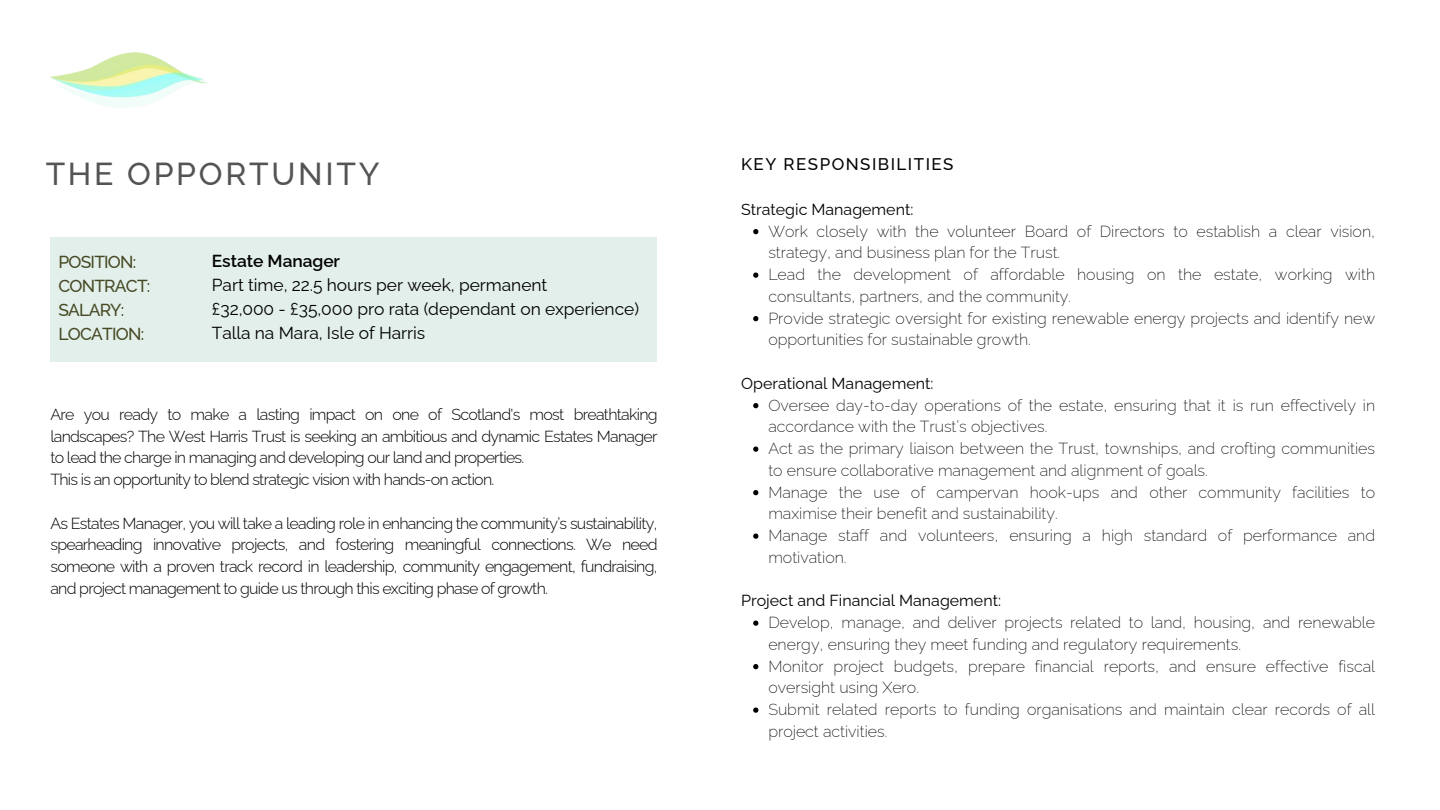
<style>
.page{position:relative;width:1440px;height:810px;background:#fff}
.page>*{position:absolute;margin:0;border:0;box-sizing:border-box;transform-origin:0 0}
.t1{font:500 31.8px "Raleway";letter-spacing:.085em;color:#545454}
.t2{font:17.4px "Raleway";letter-spacing:-.005em;color:#000}
.t3{font:500 17.4px/23.9px "Raleway";letter-spacing:-.045em;color:#464924}
.t4{font:600 17.4px "Raleway";letter-spacing:-.005em;color:#000}
.t5{font:500 16.9px "Raleway";letter-spacing:.09em;color:#000}
.t6{font:200 16px/21.8px "Raleway";color:#000}
.t7{font:300 16px/21.8px "Raleway";letter-spacing:-.045em;color:#000;text-align:justify}
.t8{font:16px "Raleway";color:#000}
</style>
<div class="page">
<img style="left:50px;top:52px;width:158px;height:56px">
<div style="left:50px;top:237px;width:607px;height:125px;background:#e3efea"></div>
<svg style="left:753px;top:229px;width:5px;height:5px"></svg>
<svg style="left:753px;top:273px;width:5px;height:5px"></svg>
<svg style="left:753px;top:316px;width:5px;height:5px"></svg>
<svg style="left:753px;top:403px;width:5px;height:5px"></svg>
<svg style="left:753px;top:447px;width:5px;height:5px"></svg>
<svg style="left:753px;top:490px;width:5px;height:5px"></svg>
<svg style="left:753px;top:534px;width:5px;height:5px"></svg>
<svg style="left:753px;top:621px;width:5px;height:5px"></svg>
<svg style="left:753px;top:664px;width:5px;height:5px"></svg>
<svg style="left:753px;top:708px;width:5px;height:5px"></svg>
<p class="t1" style="left:46px;top:155px;width:335px">THE OPPORTUNITY</p>
<h1 class="t5" style="left:741px;top:154px;width:214px">KEY RESPONSIBILITIES</h1>
<h2 class="t8" style="left:741px;top:200px;width:174px">Strategic Management:</h2>
<p class="t6" style="left:768px;top:220px;width:608px">Work closely with the volunteer Board of Directors to establish a clear vision, strategy, and business plan for the Trust.</p>
<p class="t6" style="left:768px;top:263px;width:608px">Lead the development of affordable housing on the estate, working with consultants, partners, and the community.</p>
<p class="t6" style="left:768px;top:307px;width:608px">Provide strategic oversight for existing renewable energy projects and identify new opportunities for sustainable growth.</p>
<p class="t8" style="left:741px;top:374px;width:194px">Operational Management:</p>
<p class="t6" style="left:768px;top:394px;width:608px">Oversee day-to-day operations of the estate, ensuring that it is run effectively in accordance with the Trust’s objectives.</p>
<p class="t6" style="left:768px;top:437px;width:608px">Act as the primary liaison between the Trust, townships, and crofting communities to ensure collaborative management and alignment of goals.</p>
<p class="t6" style="left:768px;top:481px;width:608px">Manage the use of campervan hook-ups and other community facilities to maximise their benefit and sustainability.</p>
<h2 class="t6" style="left:768px;top:524px;width:608px">Manage staff and volunteers, ensuring a high standard of performance and motivation.</h2>
<p class="t8" style="left:741px;top:591px;width:261px">Project and Financial Management:</p>
<p class="t6" style="left:768px;top:611px;width:608px">Develop, manage, and deliver projects related to land, housing, and renewable energy, ensuring they meet funding and regulatory requirements.</p>
<p class="t6" style="left:768px;top:655px;width:608px">Monitor project budgets, prepare financial reports, and ensure effective fiscal oversight using Xero.</p>
<p class="t6" style="left:768px;top:698px;width:608px">Submit related reports to funding organisations and maintain clear records of all project activities.</p>
<p class="t3" style="left:58px;top:250px;width:93px">POSITION:<br>CONTRACT:<br>SALARY:<br>LOCATION:</p>
<p class="t4" style="left:212px;top:251px;width:130px">Estate Manager</p>
<p class="t2" style="left:212px;top:275px;width:337px">Part time, 22.5 hours per week, permanent</p>
<p class="t2" style="left:212px;top:299px;width:429px">£32,000 - £35,000 pro rata (dependant on experience)</p>
<p class="t2" style="left:212px;top:323px;width:215px">Talla na Mara, Isle of Harris</p>
<p class="t7" style="left:50px;top:403px;width:609px">Are you ready to make a lasting impact on one of Scotland's most breathtaking landscapes? The West Harris Trust is seeking an ambitious and dynamic Estates Manager to lead the charge in managing and developing our land and properties.</p>
<p class="t7" style="left:50px;top:469px;width:445px">This is an opportunity to blend strategic vision with hands-on action.</p>
<p class="t7" style="left:50px;top:512px;width:609px">As Estates Manager, you will take a leading role in enhancing the community’s sustainability, spearheading innovative projects, and fostering meaningful connections. We need someone with a proven track record in leadership, community engagement, fundraising, and project management to guide us through this exciting phase of growth.</p>
</div>
